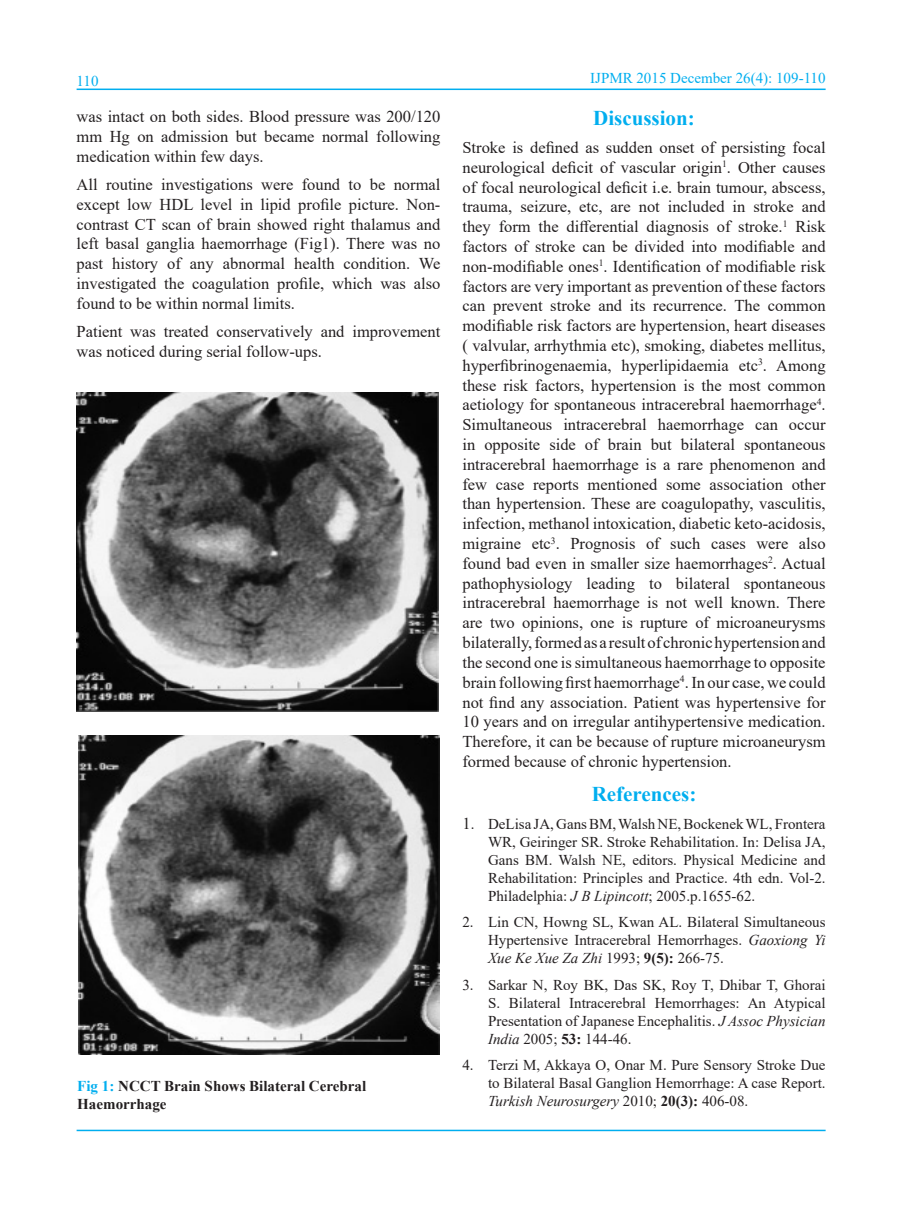
<style>
.page{position:relative;width:915px;height:1212px;background:#fff}
.page>*{position:absolute;margin:0;border:0;box-sizing:border-box;transform-origin:0 0}
.t1{font:700 21px "Times New Roman";color:#00aeef}
.t2{font:16.5px/19.8px "Times New Roman";color:#231f20;text-align:justify}
.t3{font:15px/18px "Times New Roman";color:#231f20;text-align:justify}
.t4{font:700 15px/18px "Times New Roman";color:#231f20}
.t5{font:15px "Times New Roman";color:#00aeef}
.s1{color:#00aeef}
.s2{font-size:16.5px}
.s3{font-style:italic}
.s4{font-weight:700}
</style>
<div class="page">
<hr style="left:77px;top:89px;width:748px;height:1px;background:#00aeef">
<hr style="left:77px;top:1130px;width:748px;height:1px;background:#00aeef">
<img style="left:77px;top:392px;width:361px;height:319px">
<img style="left:78px;top:736px;width:361px;height:318px">
<p class="t5" style="left:77px;top:71px;width:23px">110</p>
<p class="t2" style="left:77px;top:106px;width:365px">was intact on both sides. Blood pressure was 200/120 mm Hg on admission but became normal following medication within few days.</p>
<p class="t2" style="left:77px;top:174px;width:365px">All routine investigations were found to be normal except low HDL level in lipid profile picture. Non&shy;contrast CT scan of brain showed right thalamus and left basal ganglia haemorrhage (Fig1). There was no past history of any abnormal health condition. We investigated the coagulation profile, which was also found to be within normal limits.</p>
<p class="t2" style="left:77px;top:321px;width:365px">Patient was treated conservatively and improvement was noticed during serial follow-ups.</p>
<p class="t4" style="left:77px;top:1076px;width:290px"><span class="s1">Fig 1:</span> NCCT Brain Shows Bilateral Cerebral<br>Haemorrhage</p>
<p class="t5" style="left:590px;top:67px;width:237px">IJPMR 2015 December 26(4): 109-110</p>
<p class="t1" style="left:593px;top:103px;width:103px">Discussion:</p>
<p class="t2" style="left:462px;top:137px;width:364px">Stroke is defined as sudden onset of persisting focal neurological deficit of vascular origin<sup>1</sup>. Other causes of focal neurological deficit i.e. brain tumour, abscess, trauma, seizure, etc, are not included in stroke and they form the differential diagnosis of stroke.<sup>1</sup> Risk factors of stroke can be divided into modifiable and non-modifiable ones<sup>1</sup>. Identification of modifiable risk factors are very important as prevention of these factors can prevent stroke and its recurrence. The common modifiable risk factors are hypertension, heart diseases ( valvular, arrhythmia etc), smoking, diabetes mellitus, hyperfibrinogenaemia, hyperlipidaemia etc<sup>3</sup>. Among these risk factors, hypertension is the most common aetiology for spontaneous intracerebral haemorrhage<sup>4</sup>.<br>Simultaneous intracerebral haemorrhage can occur in opposite side of brain but bilateral spontaneous intracerebral haemorrhage is a rare phenomenon and few case reports mentioned some association other than hypertension. These are coagulopathy, vasculitis, infection, methanol intoxication, diabetic keto-acidosis, migraine etc<sup>3</sup>. Prognosis of such cases were also found bad even in smaller size haemorrhages<sup>2</sup>. Actual pathophysiology leading to bilateral spontaneous intracerebral haemorrhage is not well known. There are two opinions, one is rupture of microaneurysms bilaterally, formed as a result of chronic hypertension and the second one is simultaneous haemorrhage to opposite brain following first haemorrhage<sup>4</sup>. In our case, we could not find any association. Patient was hypertensive for 10 years and on irregular antihypertensive medication.<br>Therefore, it can be because of rupture microaneurysm formed because of chronic hypertension.</p>
<p class="t1" style="left:591px;top:778px;width:106px">References:</p>
<p class="t3" style="left:488px;top:814px;width:339px;text-indent:-26px"><span class="s2">1</span>. DeLisa JA, Gans BM, Walsh NE, Bockenek WL, Frontera WR, Geiringer SR. Stroke Rehabilitation. In: Delisa JA, Gans BM. Walsh NE, editors. Physical Medicine and Rehabilitation: Principles and Practice. 4th edn. Vol-2.<br>Philadelphia: <span class="s3">J B Lipincott</span>; 2005.p.1655-62.</p>
<p class="t3" style="left:488px;top:913px;width:339px;text-indent:-26px">2. Lin CN, Howng SL, Kwan AL. Bilateral Simultaneous Hypertensive Intracerebral Hemorrhages. <span class="s3">Gaoxiong Yi Xue Ke Xue Za Zhi</span> 1993; <span class="s4">9(5):</span> 266-75.</p>
<p class="t3" style="left:488px;top:975px;width:339px;text-indent:-26px">3. Sarkar N, Roy BK, Das SK, Roy T, Dhibar T, Ghorai S. Bilateral Intracerebral Hemorrhages: An Atypical Presentation of Japanese Encephalitis. <span class="s3">J Assoc Physician India</span> 2005; <span class="s4">53:</span> 144-46.</p>
<p class="t3" style="left:488px;top:1056px;width:339px;text-indent:-26px">4. Terzi M, Akkaya O, Onar M. Pure Sensory Stroke Due to Bilateral Basal Ganglion Hemorrhage: A case Report.<br><span class="s3">Turkish Neurosurgery</span> 2010; <span class="s4">20(3):</span> 406-08.</p>
</div>
